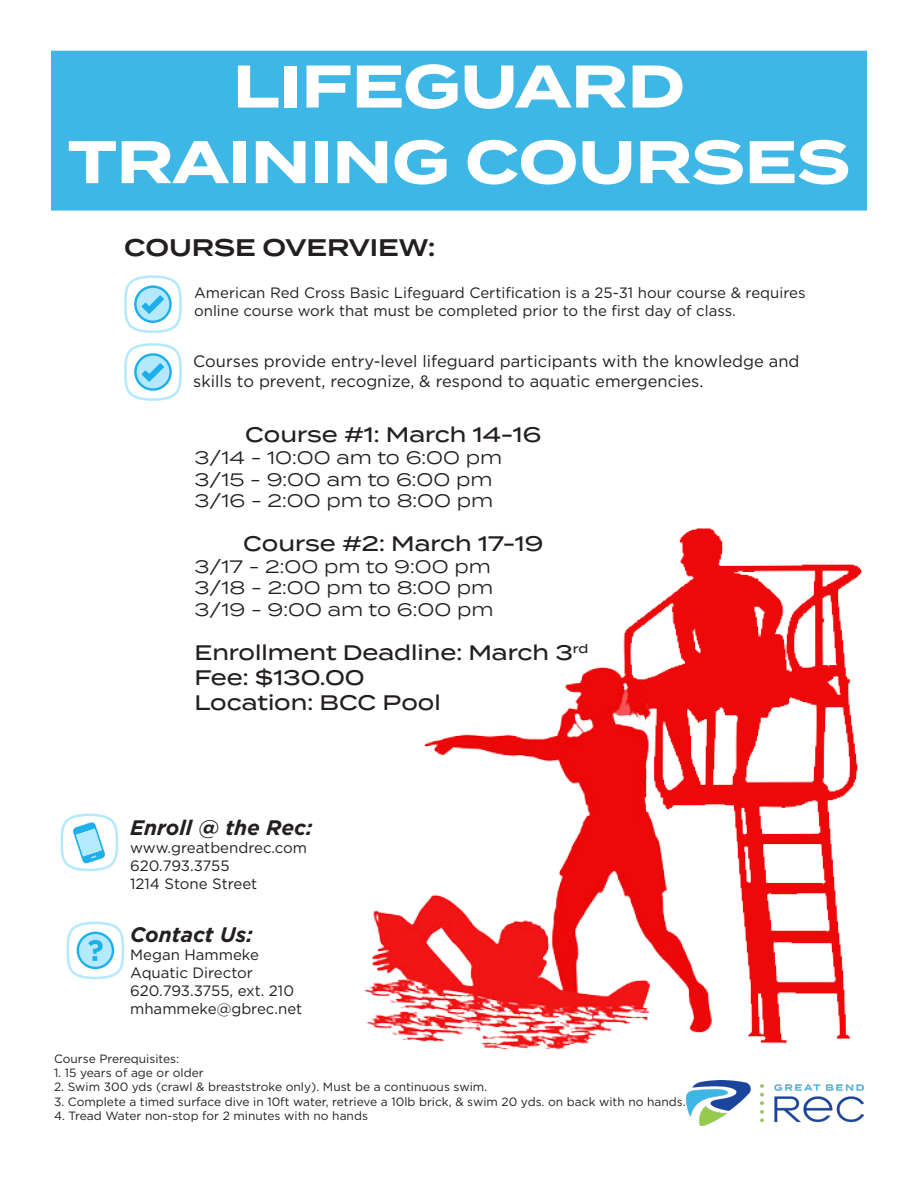
<style>
.page{position:relative;width:918px;height:1188px;background:#fff}
.page>*{position:absolute;margin:0;border:0;box-sizing:border-box;transform-origin:0 0}
.t1{font:700 60px "Termina";color:#fff}
.t2{font:600 24px "Termina";color:#231f20}
.t3{font:500 21px "Termina";color:#231f20}
.t4{font:italic 700 21px "Gotham";color:#231f20}
.t5{font:18px "Termina";color:#231f20}
.t6{font:16.5px/19.8px "Gotham";color:#231f20}
.t7{font:15px/18px "Gotham";color:#231f20}
.t8{font:12px "Gotham";color:#231f20}
</style>
<div class="page">
<svg style="left:124px;top:275px;width:58px;height:58px"></svg>
<svg style="left:124px;top:343px;width:58px;height:58px"></svg>
<div style="left:51px;top:51px;width:816px;height:160px;background:#3fb7e6"></div>
<img style="left:364px;top:528px;width:498px;height:522px">
<img style="left:686px;top:1081px;width:178px;height:45px">
<svg style="left:61px;top:814px;width:57px;height:57px"></svg>
<svg style="left:67px;top:922px;width:57px;height:57px"></svg>
<p class="t1" style="left:233px;top:42px;width:454px">LIFEGUARD</p>
<p class="t1" style="left:68px;top:117px;width:784px">TRAINING COURSES</p>
<p class="t2" style="left:124px;top:230px;width:313px">COURSE OVERVIEW:</p>
<p class="t7" style="left:194px;top:284px;width:613px">American Red Cross Basic Lifeguard Certification is a 25-31 hour course &amp; requires online course work that must be completed prior to the first day of class.</p>
<p class="t6" style="left:193px;top:351px;width:608px">Courses provide entry-level lifeguard participants with the knowledge and skills to prevent, recognize, &amp; respond to aquatic emergencies.</p>
<p class="t3" style="left:245px;top:419px;width:297px">Course #1: March 14-16</p>
<p class="t5" style="left:194px;top:444px;width:309px">3/14 - 10:00 am to 6:00 pm</p>
<p class="t5" style="left:194px;top:466px;width:300px">3/15 - 9:00 am to 6:00 pm</p>
<p class="t5" style="left:194px;top:488px;width:300px">3/16 - 2:00 pm to 8:00 pm</p>
<p class="t3" style="left:243px;top:528px;width:301px">Course #2: March 17-19</p>
<p class="t5" style="left:194px;top:553px;width:298px">3/17 - 2:00 pm to 9:00 pm</p>
<p class="t5" style="left:194px;top:575px;width:300px">3/18 - 2:00 pm to 8:00 pm</p>
<p class="t5" style="left:194px;top:596px;width:301px">3/19 - 9:00 am to 6:00 pm</p>
<p class="t3" style="left:194px;top:637px;width:395px">Enrollment Deadline: March 3<sup>rd</sup></p>
<p class="t3" style="left:194px;top:662px;width:172px">Fee: $130.00</p>
<p class="t3" style="left:194px;top:688px;width:248px">Location: BCC Pool</p>
<p class="t4" style="left:130px;top:814px;width:184px">Enroll @ the Rec:</p>
<p class="t7" style="left:130px;top:839px;width:178px">www.greatbendrec.com</p>
<p class="t7" style="left:130px;top:857px;width:101px">620.793.3755</p>
<p class="t7" style="left:130px;top:875px;width:129px">1214 Stone Street</p>
<p class="t4" style="left:130px;top:921px;width:124px">Contact Us:</p>
<p class="t7" style="left:130px;top:946px;width:130px">Megan Hammeke</p>
<p class="t7" style="left:130px;top:964px;width:124px">Aquatic Director</p>
<p class="t7" style="left:130px;top:982px;width:165px">620.793.3755, ext. 210</p>
<p class="t7" style="left:130px;top:1000px;width:174px">mhammeke@gbrec.net</p>
<p class="t8" style="left:54px;top:1051px;width:127px">Course Prerequisites:</p>
<p class="t8" style="left:54px;top:1065px;width:151px">1. 15 years of age or older</p>
<p class="t8" style="left:54px;top:1079px;width:435px">2. Swim 300 yds (crawl &amp; breaststroke only). Must be a continuous swim.</p>
<p class="t8" style="left:54px;top:1094px;width:633px">3. Complete a timed surface dive in 10ft water, retrieve a 10lb brick, &amp; swim 20 yds. on back with no hands.</p>
<p class="t8" style="left:54px;top:1108px;width:315px">4. Tread Water non-stop for 2 minutes with no hands</p>
</div>
